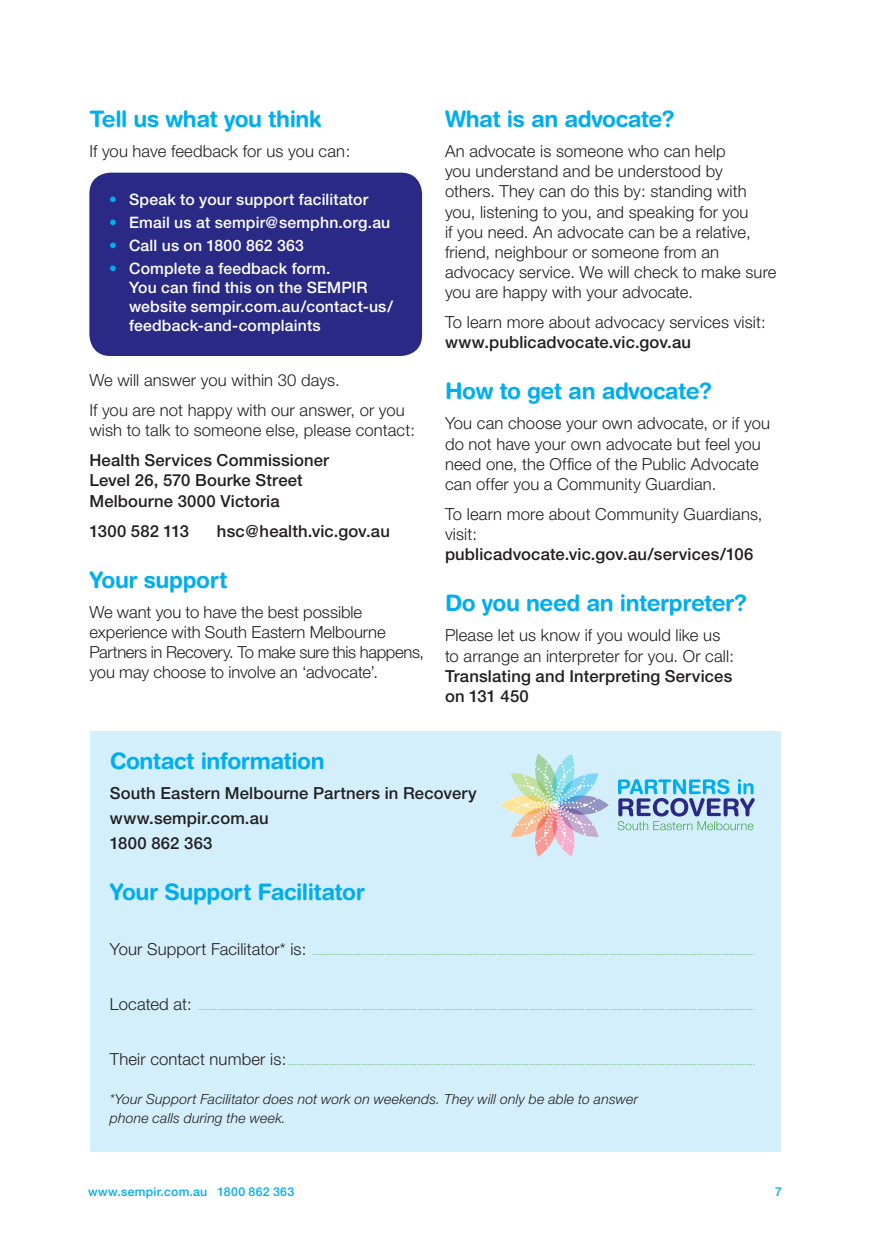
<style>
.page{position:relative;width:869px;height:1241px;background:#fff}
.page>*{position:absolute;margin:0;border:0;box-sizing:border-box;transform-origin:0 0}
.t1{font:700 22.75px "Helvetica Rounded";letter-spacing:-.02em;color:#00aeef}
.t2{font:300 16.62px/20.1px "Helvetica Neue";letter-spacing:.005em;color:#231f20}
.t3{font:500 16.62px/20.1px "Helvetica Neue";letter-spacing:.01em;color:#231f20}
.t4{font:500 15.75px/19.2px "Helvetica Neue";letter-spacing:.01em;color:#fff}
.t5{font:italic 300 14px/19.2px "Helvetica Neue";letter-spacing:.015em;color:#231f20}
.t6{font:500 12.25px "Helvetica Neue";letter-spacing:.02em;color:#00aeef}
.t7{font:300 8.75px "Helvetica Neue";color:#46a748}
.s1{color:#00aeef}
.s2{font-size:16.62px;color:#231f20}
</style>
<div class="page">
<div style="left:90px;top:730px;width:689px;height:421px;background:#d4effc"></div>
<div style="left:89px;top:173px;width:333px;height:183px;background:#2a2a86;border-radius:21px"></div>
<svg style="left:617px;top:779px;width:137px;height:51px"></svg>
<svg style="left:501px;top:753px;width:107px;height:104px"></svg>
<h1 class="t1" style="left:89px;top:105px;width:233px">Tell us what you think</h1>
<p class="t2" style="left:89px;top:141px;width:262px">If you have feedback for us you can:</p>
<p class="t4" style="left:109px;top:189px;width:260px"><span class="s1">•</span> Speak to your support facilitator</p>
<p class="t4" style="left:109px;top:212px;width:282px"><span class="s1">•</span> Email us at sempir@semphn.org.au</p>
<p class="t4" style="left:109px;top:235px;width:196px"><span class="s1">•</span> Call us on 1800 862 363</p>
<p class="t4" style="left:129px;top:258px;width:265px;text-indent:-20px"><span class="s1">•</span> Complete a feedback form.<br>You can find this on the SEMPIR website sempir.com.au/contact-us/ feedback-and-complaints</p>
<p class="t2" style="left:89px;top:365px;width:317px;line-height:30.1px">We will answer you within 30 days.<br>If you are not happy with our answer, or you</p>
<p class="t2" style="left:89px;top:420px;width:327px">wish to talk to someone else, please contact:</p>
<p class="t3" style="left:89px;top:450px;width:241px">Health Services Commissioner<br>Level 26, 570 Bourke Street<br>Melbourne 3000 Victoria</p>
<p class="t3" style="left:89px;top:520px;width:101px">1300 582 113</p>
<p class="t3" style="left:217px;top:520px;width:174px">hsc@health.vic.gov.au</p>
<h1 class="t1" style="left:89px;top:565px;width:140px">Your support</h1>
<p class="t2" style="left:89px;top:601px;width:336px">We want you to have the best possible experience with South Eastern Melbourne Partners in Recovery. To make sure this happens, you may choose to involve an ‘advocate’.</p>
<h1 class="t1" style="left:445px;top:105px;width:231px">What is an advocate?</h1>
<p class="t2" style="left:445px;top:141px;width:333px">An advocate is someone who can help<br>you understand and be understood by others. They can do this by: standing with you, listening to you, and speaking for you<br>if you need. An advocate can be a relative, friend, neighbour or someone from an advocacy service. We will check to make sure you are happy with your advocate.</p>
<p class="t2" style="left:445px;top:312px;width:322px">To learn more about advocacy services visit:</p>
<p class="t3" style="left:445px;top:332px;width:247px">www.publicadvocate.vic.gov.au</p>
<h1 class="t1" style="left:445px;top:377px;width:268px">How to get an advocate?</h1>
<p class="t2" style="left:445px;top:413px;width:326px">You can choose your own advocate, or if you do not have your own advocate but feel you need one, the Office of the Public Advocate can offer you a Community Guardian.</p>
<p class="t2" style="left:445px;top:503px;width:319px">To learn more about Community Guardians, visit:</p>
<p class="t3" style="left:445px;top:544px;width:310px">publicadvocate.vic.gov.au/services/106</p>
<h1 class="t1" style="left:445px;top:589px;width:304px">Do you need an interpreter?</h1>
<p class="t2" style="left:445px;top:625px;width:290px">Please let us know if you would like us to arrange an interpreter for you. Or call:</p>
<p class="t3" style="left:445px;top:665px;width:289px">Translating and Interpreting Services on 131 450</p>
<h1 class="t1" style="left:110px;top:746px;width:216px">Contact information</h1>
<p class="t3" style="left:110px;top:780px;width:368px;line-height:25px">South Eastern Melbourne Partners in Recovery www.sempir.com.au<br>1800 862 363</p>
<h1 class="t1" style="left:110px;top:878px;width:256px">Your Support Facilitator</h1>
<p class="t7" style="left:110px;top:946px;width:646px"><span class="s2">Your Support Facilitator* is:</span> ......................................................................................................................................................................................</p>
<p class="t7" style="left:110px;top:1001px;width:646px"><span class="s2">Located at:</span> .....................................................................................................................................................................................................................................</p>
<p class="t5" style="left:110px;top:1088px;width:529px">*Your Support Facilitator does not work on weekends. They will only be able to answer phone calls during the week.</p>
<p class="t6" style="left:88px;top:1183px;width:207px">www.sempir.com.au 1800 862 363</p>
<p class="t6" style="left:774px;top:1183px;width:8px">7</p>
</div>
